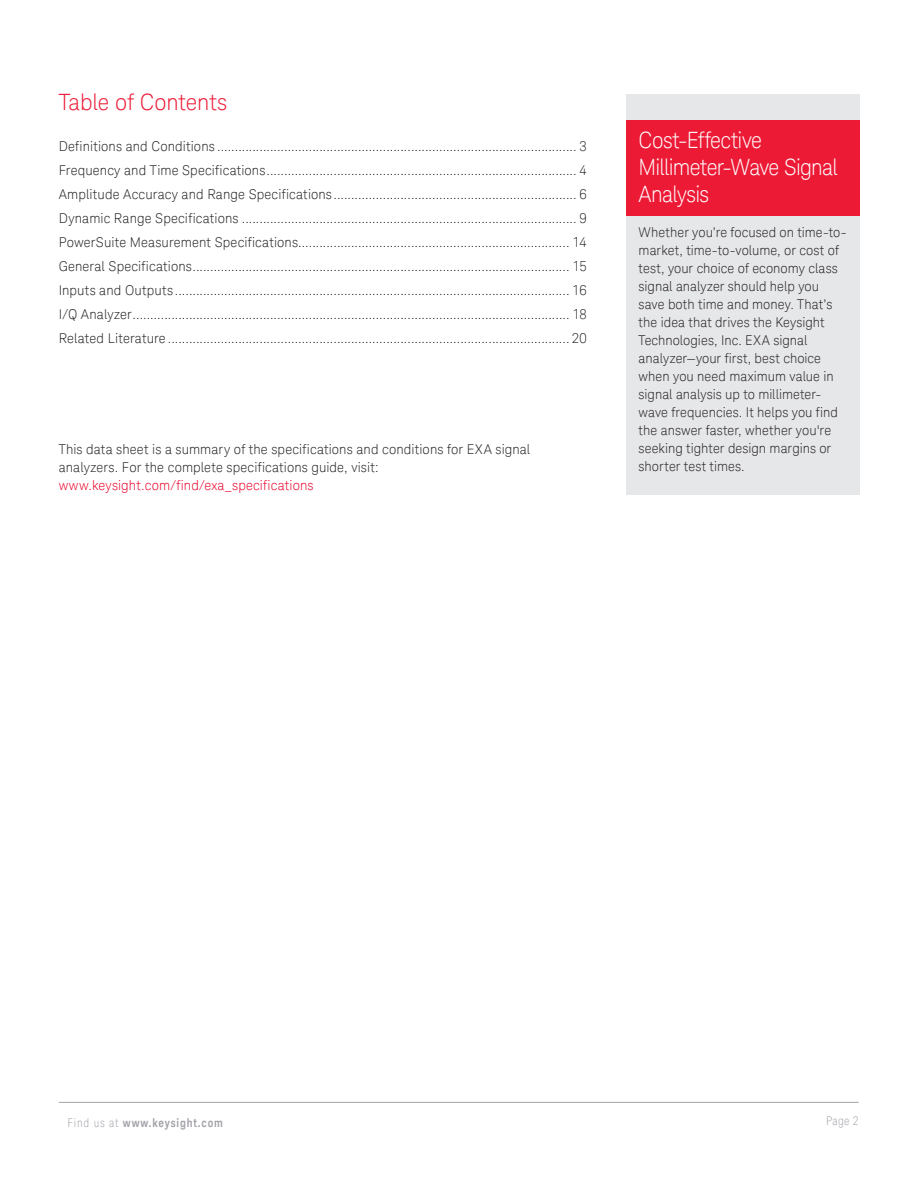
<style>
.page{position:relative;width:918px;height:1188px;background:#fff}
.page>*{position:absolute;margin:0;border:0;box-sizing:border-box;transform-origin:0 0}
.K_Heading_1{font:300 22.5px/27px "Keysight Sans";letter-spacing:-.03em;color:#fff;scale:.95 1}
.K_Heading_1-2{font:300 22.5px "Keysight Sans";letter-spacing:-.005em;color:#ed1a36}
.K_Table_of_Contents{font:300 13.5px "Keysight Sans";letter-spacing:.01em;color:#231f20}
.K_Body_Text{font:300 13.5px/18px "Keysight Sans";letter-spacing:.005em;color:#231f20}
.K_Body_Text-2{font:300 13.5px "Keysight Sans";letter-spacing:.01em;color:#e90029}
.t1{font:700 12px "Keysight Sans Condensed";letter-spacing:.07em;color:#a4a1a9}
.t2{font:300 condensed 12px "Keysight Sans";color:#a4a1a9}
.s1{font-family:"Keysight Sans";font-weight:300;font-stretch:condensed}
</style>
<div class="page">
<hr style="left:59px;top:1102px;width:800px;height:1px;background:#a4a1a9">
<div style="left:626px;top:94px;width:233px;height:401px;background:#e6e7e9"></div>
<div style="left:626px;top:121px;width:233px;height:95px;background:#ed1a36"></div>
<p class="K_Heading_1-2" style="left:59px;top:89px;width:170px">Table of Contents</p>
<p class="K_Table_of_Contents" style="left:59px;top:138px;width:530px">Definitions and Conditions ...................................................................................................... 3</p>
<p class="K_Table_of_Contents" style="left:59px;top:162px;width:530px">Frequency and Time Specifications........................................................................................ 4</p>
<p class="K_Table_of_Contents" style="left:59px;top:186px;width:530px">Amplitude Accuracy and Range Specifications ..................................................................... 6</p>
<p class="K_Table_of_Contents" style="left:59px;top:210px;width:530px">Dynamic Range Specifications ............................................................................................... 9</p>
<p class="K_Table_of_Contents" style="left:59px;top:234px;width:529px">PowerSuite Measurement Specifications............................................................................. 14</p>
<p class="K_Table_of_Contents" style="left:59px;top:258px;width:529px">General Specifications........................................................................................................... 15</p>
<p class="K_Table_of_Contents" style="left:59px;top:282px;width:530px">Inputs and Outputs ................................................................................................................ 16</p>
<p class="K_Table_of_Contents" style="left:59px;top:306px;width:530px">I/Q Analyzer............................................................................................................................ 18</p>
<p class="K_Table_of_Contents" style="left:59px;top:330px;width:530px">Related Literature .................................................................................................................. 20</p>
<p class="K_Body_Text" style="left:59px;top:440px;width:473px">This data sheet is a summary of the specifications and conditions for EXA signal analyzers. For the complete specifications guide, visit:</p>
<p class="K_Body_Text-2" style="left:59px;top:477px;width:256px">www.keysight.com/find/exa_specifications</p>
<p class="K_Heading_1" style="left:639px;top:127px;width:211px">Cost-Effective<br>Millimeter-Wave Signal<br>Analysis</p>
<p class="K_Body_Text" style="left:639px;top:224px;width:209px">Whether you’re focused on time-to&shy;market, time-to-volume, or cost of test, your choice of economy class signal analyzer should help you save both time and money. That’s the idea that drives the Keysight<br>Technologies, Inc. EXA signal analyzer—your first, best choice when you need maximum value in signal analysis up to millimeter&shy;wave frequencies. It helps you find the answer faster, whether you're seeking tighter design margins or shorter test times.</p>
<p class="t1" style="left:68px;top:1115px;width:157px"><span class="s1">Find us at</span> www.keysight.com</p>
<p class="t2" style="left:826px;top:1113px;width:34px">Page 2</p>
</div>
